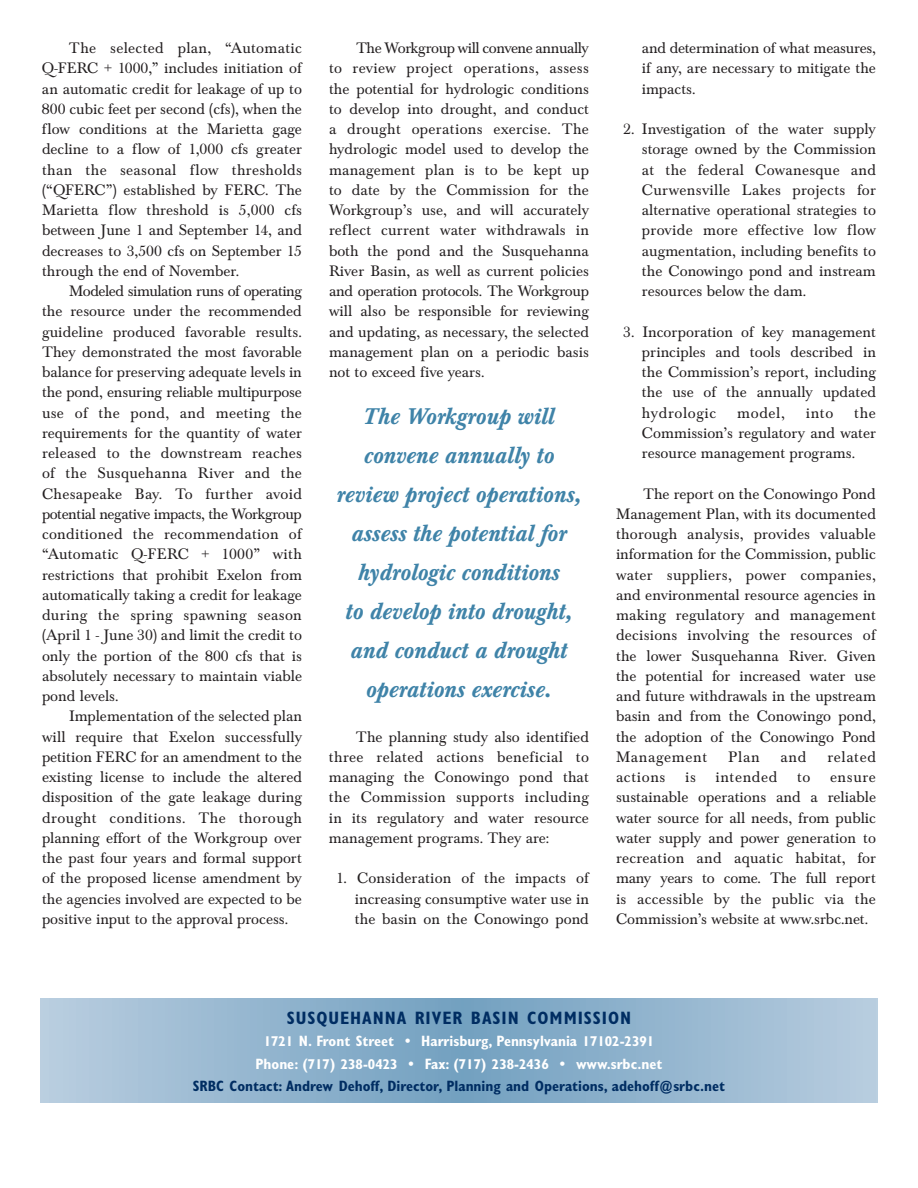
<style>
.page{position:relative;width:918px;height:1188px;background:#fff}
.page>*{position:absolute;margin:0;border:0;box-sizing:border-box;transform-origin:0 0}
.t1{font:italic 500 23.7px/39px "Baskerville T";color:#3f83a8;text-align:center}
.t2{font:700 condensed 18px "Gill Sans";letter-spacing:.05em;color:#002d62}
.t3{font:15.75px/20.2px "Baskerville T";color:#231f20;text-align:justify}
.t4{font:700 condensed 15px/22.5px "Gill Sans";color:#002d62;text-align:center}
.s1{font-size:14.25px;color:#fff}
.s2{color:#fff}
</style>
<div class="page">
<svg style="left:40px;top:999px;width:838px;height:104px;background:#95b6cf"></svg>
<p class="t3" style="left:42px;top:40px;width:262px;text-indent:27px">The selected plan, “Automatic Q-FERC + 1000,” includes initiation of an automatic credit for leakage of up to 800 cubic feet per second (cfs), when the flow conditions at the Marietta gage decline to a flow of 1,000 cfs greater than the seasonal flow thresholds (“QFERC”) established by FERC. The Marietta flow threshold is 5,000 cfs between June 1 and September 14, and decreases to 3,500 cfs on September 15 through the end of November.</p>
<p class="t3" style="left:42px;top:283px;width:262px;text-indent:27px">Modeled simulation runs of operating the resource under the recommended guideline produced favorable results.<br>They demonstrated the most favorable balance for preserving adequate levels in the pond, ensuring reliable multipurpose use of the pond, and meeting the requirements for the quantity of water released to the downstream reaches of the Susquehanna River and the Chesapeake Bay. To further avoid potential negative impacts, the Workgroup conditioned the recommendation of “Automatic Q-FERC + 1000” with restrictions that prohibit Exelon from automatically taking a credit for leakage during the spring spawning season (April 1 - June 30) and limit the credit to only the portion of the 800 cfs that is absolutely necessary to maintain viable pond levels.</p>
<p class="t3" style="left:42px;top:708px;width:262px;text-indent:27px">Implementation of the selected plan will require that Exelon successfully petition FERC for an amendment to the existing license to include the altered disposition of the gate leakage during drought conditions. The thorough planning effort of the Workgroup over the past four years and formal support of the proposed license amendment by the agencies involved are expected to be positive input to the approval process.</p>
<p class="t3" style="left:329px;top:40px;width:262px;text-indent:27px">The Workgroup will convene annually to review project operations, assess the potential for hydrologic conditions to develop into drought, and conduct a drought operations exercise. The hydrologic model used to develop the management plan is to be kept up to date by the Commission for the Workgroup’s use, and will accurately reflect current water withdrawals in both the pond and the Susquehanna River Basin, as well as current policies and operation protocols. The Workgroup will also be responsible for reviewing and updating, as necessary, the selected management plan on a periodic basis not to exceed five years.</p>
<h1 class="t1" style="left:337px;top:399px;width:246px">The Workgroup will convene annually to review project operations, assess the potential for hydrologic conditions<br>to develop into drought, and conduct a drought operations exercise.</h1>
<p class="t3" style="left:329px;top:728px;width:262px;text-indent:27px">The planning study also identified three related actions beneficial to managing the Conowingo pond that the Commission supports including in its regulatory and water resource management programs. They are:</p>
<p class="t3" style="left:355px;top:870px;width:236px;text-indent:-19px">1. Consideration of the impacts of increasing consumptive water use in the basin on the Conowingo pond</p>
<p class="t3" style="left:642px;top:40px;width:236px">and determination of what measures, if any, are necessary to mitigate the impacts.</p>
<p class="t3" style="left:642px;top:121px;width:236px;text-indent:-19px">2. Investigation of the water supply storage owned by the Commission at the federal Cowanesque and Curwensville Lakes projects for alternative operational strategies to provide more effective low flow augmentation, including benefits to the Conowingo pond and instream resources below the dam.</p>
<p class="t3" style="left:642px;top:323px;width:236px;text-indent:-19px">3. Incorporation of key management principles and tools described in the Commission’s report, including the use of the annually updated hydrologic</p>
<p class="t3" style="left:642px;top:404px;width:236px;text-indent:212px">the Commission’s regulatory and water resource management programs.</p>
<p class="t3" style="left:616px;top:485px;width:262px;text-indent:27px">The report on the Conowingo Pond Management Plan, with its documented thorough analysis, provides valuable information for the Commission, public water suppliers, power companies, and environmental resource agencies in making regulatory and management decisions involving the resources of the lower Susquehanna River. Given the potential for increased water use and future withdrawals in the upstream basin and from the Conowingo pond, the adoption of the Conowingo Pond Management</p>
<p class="t3" style="left:737px;top:404px;width:49px">model,</p>
<p class="t3" style="left:806px;top:404px;width:29px">into</p>
<p class="t3" style="left:616px;top:748px;width:262px;text-indent:211px">related actions is intended to ensure sustainable operations and a reliable water source for all needs, from public water supply and power generation to recreation and aquatic habitat, for many years to come. The full report is accessible by the public via the Commission’s website at www.srbc.net.</p>
<p class="t3" style="left:728px;top:748px;width:33px">Plan</p>
<p class="t3" style="left:781px;top:748px;width:27px">and</p>
<p class="t2" style="left:287px;top:1012px;width:346px">SUSQUEHANNA RIVER BASIN COMMISSION</p>
<p class="t4" style="left:193px;top:1032px;width:534px"><span class="s1">1721</span> <span class="s2">N. Front Street • Harrisburg, Pennsylvania</span> <span class="s1">17102-2391<br></span><span class="s2">Phone: (</span><span class="s1">717</span><span class="s2">)</span> <span class="s1">238-0423</span> <span class="s2">• Fax: (</span><span class="s1">717</span><span class="s2">)</span> <span class="s1">238-2436</span> <span class="s2">• www.srbc.net<br></span>SRBC Contact: Andrew Dehoff, Director, Planning and Operations, adehoff@srbc.net</p>
</div>
